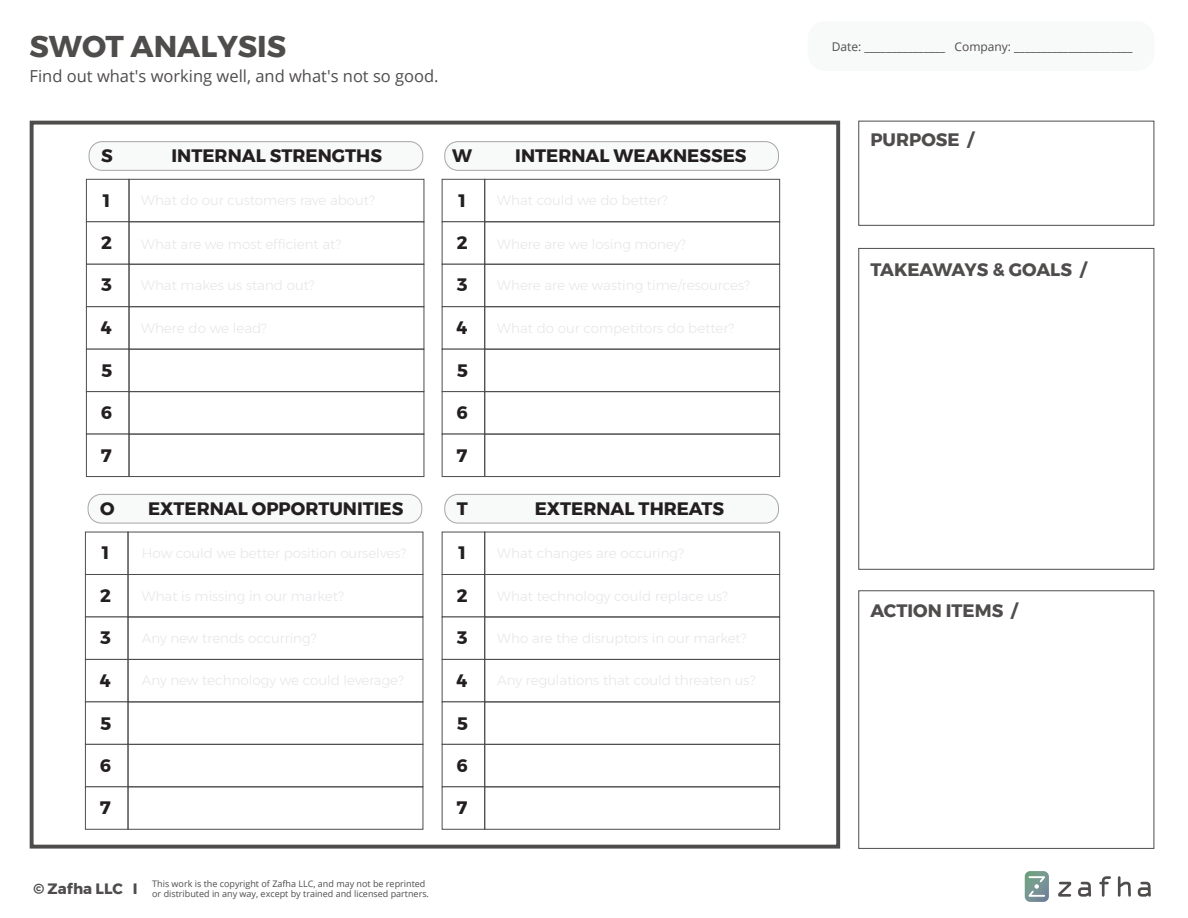
<style>
.page{position:relative;width:1188px;height:918px;background:#fff}
.page>*{position:absolute;margin:0;border:0;box-sizing:border-box;transform-origin:0 0}
.t1{font:700 30px "Montserrat";color:#4f4c4c}
.t2{font:700 18px "Montserrat";color:#231f20}
.t3{font:700 18px "Montserrat";color:#4f4c4c}
.t4{font:16.5px "Open Sans";color:#4f4c4c}
.t5{font:700 15px "Montserrat";color:#4f4c4c}
.t6{font:12px "Open Sans";color:#4f4c4c}
.t7{font:9px/10.8px "Open Sans";color:#4f4c4c}
</style>
<div class="page">
<div style="left:808px;top:21px;width:347px;height:50px;background:#f2f3f4;border-radius:18px"></div>
<svg style="left:1025px;top:871px;width:24px;height:31px"></svg>
<svg style="left:1058px;top:882px;width:13px;height:15px"></svg>
<svg style="left:1078px;top:882px;width:13px;height:15px"></svg>
<svg style="left:1099px;top:876px;width:12px;height:21px"></svg>
<svg style="left:1118px;top:876px;width:13px;height:21px"></svg>
<svg style="left:1138px;top:882px;width:13px;height:15px"></svg>
<div style="left:30px;top:121px;width:810px;height:728px;border:4px solid #4f4c4c"></div>
<div style="left:858px;top:590px;width:296px;height:259px;border:1px solid #4f4c4c"></div>
<div style="left:858px;top:121px;width:296px;height:105px;border:1px solid #4f4c4c"></div>
<div style="left:858px;top:248px;width:296px;height:322px;border:1px solid #4f4c4c"></div>
<div style="left:89px;top:142px;width:334px;height:28px;background:#f2f3f4;border-radius:13px"></div>
<div style="left:89px;top:141px;width:334px;height:30px;border:1px solid #4f4c4c;border-radius:13px"></div>
<div style="left:86px;top:179px;width:43px;height:43px;background:#fff;border:1px solid #4f4c4c"></div>
<div style="left:129px;top:179px;width:295px;height:43px;border:1px solid #4f4c4c"></div>
<div style="left:86px;top:221px;width:43px;height:44px;background:#fff;border:1px solid #4f4c4c"></div>
<div style="left:129px;top:221px;width:295px;height:44px;border:1px solid #4f4c4c"></div>
<div style="left:86px;top:264px;width:43px;height:43px;background:#fff;border:1px solid #4f4c4c"></div>
<div style="left:129px;top:264px;width:295px;height:43px;border:1px solid #4f4c4c"></div>
<div style="left:86px;top:306px;width:43px;height:44px;background:#fff;border:1px solid #4f4c4c"></div>
<div style="left:129px;top:306px;width:295px;height:44px;border:1px solid #4f4c4c"></div>
<div style="left:86px;top:349px;width:43px;height:43px;background:#fff;border:1px solid #4f4c4c"></div>
<div style="left:129px;top:349px;width:295px;height:43px;border:1px solid #4f4c4c"></div>
<div style="left:86px;top:391px;width:43px;height:43px;background:#fff;border:1px solid #4f4c4c"></div>
<div style="left:129px;top:391px;width:295px;height:43px;border:1px solid #4f4c4c"></div>
<div style="left:86px;top:434px;width:43px;height:43px;background:#fff;border:1px solid #4f4c4c"></div>
<div style="left:129px;top:434px;width:295px;height:43px;border:1px solid #4f4c4c"></div>
<div style="left:445px;top:142px;width:334px;height:28px;background:#f2f3f4;border-radius:13px"></div>
<div style="left:444px;top:141px;width:335px;height:30px;border:1px solid #4f4c4c;border-radius:13px"></div>
<div style="left:442px;top:179px;width:43px;height:43px;background:#fff;border:1px solid #4f4c4c"></div>
<div style="left:484px;top:179px;width:296px;height:43px;border:1px solid #4f4c4c"></div>
<div style="left:442px;top:221px;width:43px;height:44px;background:#fff;border:1px solid #4f4c4c"></div>
<div style="left:484px;top:221px;width:296px;height:44px;border:1px solid #4f4c4c"></div>
<div style="left:442px;top:264px;width:43px;height:43px;background:#fff;border:1px solid #4f4c4c"></div>
<div style="left:484px;top:264px;width:296px;height:43px;border:1px solid #4f4c4c"></div>
<div style="left:442px;top:306px;width:43px;height:44px;background:#fff;border:1px solid #4f4c4c"></div>
<div style="left:484px;top:306px;width:296px;height:44px;border:1px solid #4f4c4c"></div>
<div style="left:442px;top:349px;width:43px;height:43px;background:#fff;border:1px solid #4f4c4c"></div>
<div style="left:484px;top:349px;width:296px;height:43px;border:1px solid #4f4c4c"></div>
<div style="left:442px;top:391px;width:43px;height:43px;background:#fff;border:1px solid #4f4c4c"></div>
<div style="left:484px;top:391px;width:296px;height:43px;border:1px solid #4f4c4c"></div>
<div style="left:442px;top:434px;width:43px;height:43px;background:#fff;border:1px solid #4f4c4c"></div>
<div style="left:484px;top:434px;width:296px;height:43px;border:1px solid #4f4c4c"></div>
<div style="left:445px;top:494px;width:334px;height:29px;background:#f2f3f4;border-radius:13px"></div>
<div style="left:444px;top:494px;width:335px;height:30px;border:1px solid #4f4c4c;border-radius:13px"></div>
<div style="left:442px;top:574px;width:43px;height:43px;background:#fff;border:1px solid #4f4c4c"></div>
<div style="left:484px;top:574px;width:296px;height:43px;border:1px solid #4f4c4c"></div>
<div style="left:484px;top:617px;width:296px;height:43px;border:1px solid #4f4c4c"></div>
<div style="left:442px;top:659px;width:43px;height:43px;background:#fff;border:1px solid #4f4c4c"></div>
<div style="left:484px;top:659px;width:296px;height:43px;border:1px solid #4f4c4c"></div>
<div style="left:442px;top:744px;width:43px;height:43px;background:#fff;border:1px solid #4f4c4c"></div>
<div style="left:484px;top:744px;width:296px;height:43px;border:1px solid #4f4c4c"></div>
<div style="left:442px;top:786px;width:43px;height:44px;background:#fff;border:1px solid #4f4c4c"></div>
<div style="left:484px;top:786px;width:296px;height:44px;border:1px solid #4f4c4c"></div>
<div style="left:88px;top:494px;width:334px;height:29px;background:#f2f3f4;border-radius:13px"></div>
<div style="left:88px;top:494px;width:334px;height:30px;border:1px solid #4f4c4c;border-radius:13px"></div>
<div style="left:85px;top:532px;width:43px;height:43px;background:#fff;border:1px solid #4f4c4c"></div>
<div style="left:85px;top:574px;width:43px;height:43px;background:#fff;border:1px solid #4f4c4c"></div>
<div style="left:128px;top:574px;width:295px;height:43px;border:1px solid #4f4c4c"></div>
<div style="left:85px;top:617px;width:43px;height:43px;background:#fff;border:1px solid #4f4c4c"></div>
<div style="left:128px;top:617px;width:295px;height:43px;border:1px solid #4f4c4c"></div>
<div style="left:85px;top:659px;width:43px;height:43px;background:#fff;border:1px solid #4f4c4c"></div>
<div style="left:128px;top:659px;width:295px;height:43px;border:1px solid #4f4c4c"></div>
<div style="left:85px;top:702px;width:43px;height:43px;background:#fff;border:1px solid #4f4c4c"></div>
<div style="left:85px;top:744px;width:43px;height:43px;background:#fff;border:1px solid #4f4c4c"></div>
<div style="left:128px;top:744px;width:295px;height:43px;border:1px solid #4f4c4c"></div>
<div style="left:85px;top:786px;width:43px;height:44px;background:#fff;border:1px solid #4f4c4c"></div>
<div style="left:128px;top:786px;width:295px;height:44px;border:1px solid #4f4c4c"></div>
<h1 class="t1" style="left:30px;top:22px;width:258px">SWOT ANALYSIS</h1>
<h3 class="t4" style="left:30px;top:64px;width:411px">Find out what's working well, and what's not so good.</h3>
<h2 class="t2" style="left:101px;top:141px;width:13px">S</h2>
<h2 class="t2" style="left:172px;top:142px;width:212px">INTERNAL STRENGTHS</h2>
<h2 class="t2" style="left:103px;top:186px;width:9px">1</h2>
<h2 class="t2" style="left:101px;top:229px;width:12px">2</h2>
<h2 class="t2" style="left:101px;top:271px;width:12px">3</h2>
<h2 class="t2" style="left:101px;top:313px;width:12px">4</h2>
<h2 class="t2" style="left:101px;top:356px;width:13px">5</h2>
<h2 class="t2" style="left:101px;top:398px;width:13px">6</h2>
<h2 class="t2" style="left:101px;top:441px;width:12px">7</h2>
<h2 class="t2" style="left:100px;top:494px;width:16px">O</h2>
<h2 class="t2" style="left:148px;top:494px;width:257px">EXTERNAL OPPORTUNITIES</h2>
<h2 class="t2" style="left:102px;top:538px;width:9px">1</h2>
<h2 class="t2" style="left:100px;top:581px;width:12px">2</h2>
<h2 class="t2" style="left:100px;top:623px;width:12px">3</h2>
<h2 class="t2" style="left:100px;top:666px;width:12px">4</h2>
<h2 class="t2" style="left:100px;top:709px;width:13px">5</h2>
<h2 class="t2" style="left:100px;top:751px;width:13px">6</h2>
<h2 class="t2" style="left:100px;top:793px;width:12px">7</h2>
<h2 class="t2" style="left:452px;top:141px;width:22px">W</h2>
<h2 class="t2" style="left:515px;top:142px;width:233px">INTERNAL WEAKNESSES</h2>
<h2 class="t2" style="left:459px;top:186px;width:9px">1</h2>
<h2 class="t2" style="left:457px;top:229px;width:12px">2</h2>
<h2 class="t2" style="left:457px;top:271px;width:12px">3</h2>
<h2 class="t2" style="left:457px;top:313px;width:12px">4</h2>
<h2 class="t2" style="left:457px;top:356px;width:13px">5</h2>
<h2 class="t2" style="left:457px;top:398px;width:13px">6</h2>
<h2 class="t2" style="left:457px;top:441px;width:12px">7</h2>
<h2 class="t2" style="left:457px;top:494px;width:13px">T</h2>
<h2 class="t2" style="left:535px;top:494px;width:191px">EXTERNAL THREATS</h2>
<h2 class="t2" style="left:459px;top:538px;width:9px">1</h2>
<h2 class="t2" style="left:457px;top:581px;width:12px">2</h2>
<h2 class="t2" style="left:457px;top:623px;width:12px">3</h2>
<h2 class="t2" style="left:457px;top:666px;width:12px">4</h2>
<h2 class="t2" style="left:457px;top:709px;width:13px">5</h2>
<h2 class="t2" style="left:457px;top:751px;width:13px">6</h2>
<h2 class="t2" style="left:457px;top:793px;width:12px">7</h2>
<h3 class="t5" style="left:33px;top:877px;width:106px">© Zafha LLC I</h3>
<p class="t7" style="left:152px;top:878px;width:278px">This work is the copyright of Zafha LLC, and may not be reprinted or distributed in any way, except by trained and licensed partners.</p>
<h3 class="t6" style="left:832px;top:38px;width:302px">Date: _______________ Company: ______________________</h3>
<h2 class="t3" style="left:870px;top:125px;width:105px">PURPOSE /</h2>
<h2 class="t3" style="left:870px;top:255px;width:218px">TAKEAWAYS &amp; GOALS /</h2>
<h2 class="t3" style="left:870px;top:596px;width:149px">ACTION ITEMS /</h2>
</div>
